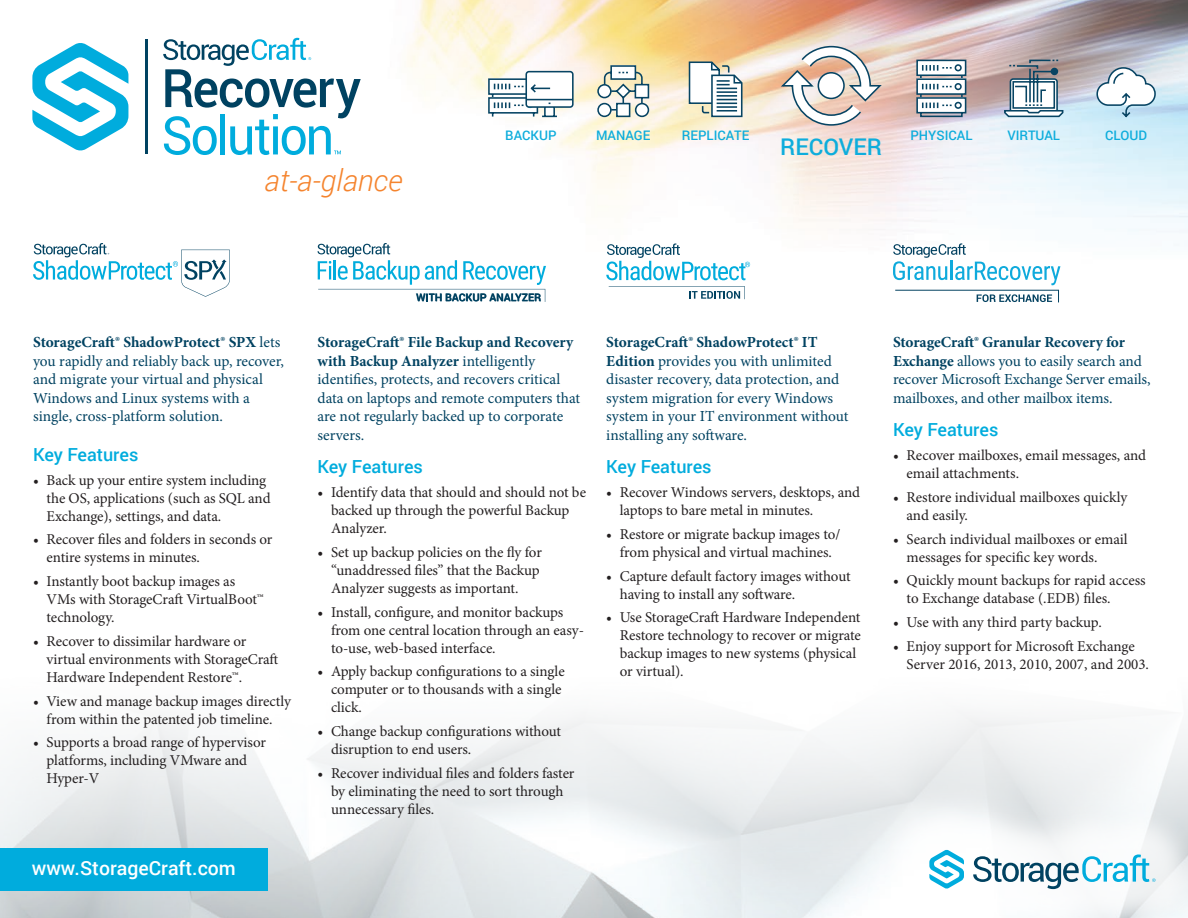
<style>
.page{position:relative;width:1188px;height:918px;background:#fff}
.page>*{position:absolute;margin:0;border:0;box-sizing:border-box;transform-origin:0 0}
.t1{font:italic 300 30px "Roboto";color:#f5842e}
.t2{font:500 22.95px "Roboto";color:#0eaddc}
.t3{font:500 19.5px "Roboto";color:#fff}
.t4{font:500 18px "Roboto";color:#00acdd}
.t5{font:15.3px/18.5px "Minion Pro";letter-spacing:-.005em;color:#004261}
.t6{font:15px/18px "Minion Pro";letter-spacing:-.005em;color:#231f20}
.t7{font:500 13.2px "Roboto";color:#0eaddc}
.t8{font:700 10.65px "Roboto";color:#004261}
.s1{font-weight:700}
</style>
<div class="page">
<img style="left:0;top:713px;width:1188px;height:205px">
<img style="left:128px;top:0;width:1060px;height:300px">
<svg style="left:32px;top:43px;width:96px;height:108px"></svg>
<hr style="left:145px;top:39px;width:3px;height:115px;background:#004261">
<svg style="left:163px;top:38px;width:198px;height:117px"></svg>
<svg style="left:487px;top:70px;width:87px;height:48px"></svg>
<div style="left:598px;top:103px;width:13px;height:14px;background:#fff;border-radius:50%"></div>
<div style="left:635px;top:103px;width:14px;height:14px;background:#fff;border-radius:50%"></div>
<div style="left:597px;top:103px;width:15px;height:14px;border:2px solid #074463;border-radius:50%"></div>
<div style="left:598px;top:85px;width:13px;height:13px;background:#fff;border-radius:50%"></div>
<div style="left:597px;top:84px;width:15px;height:14px;border:2px solid #074463;border-radius:50%"></div>
<div style="left:635px;top:103px;width:14px;height:14px;border:2px solid #074463;border-radius:50%"></div>
<div style="left:616px;top:103px;width:14px;height:14px;background:#fff;border:2px solid #074463"></div>
<svg style="left:603px;top:64px;width:47px;height:47px"></svg>
<svg style="left:779px;top:45px;width:105px;height:81px"></svg>
<svg style="left:1096px;top:66px;width:61px;height:52px"></svg>
<svg style="left:1003px;top:59px;width:61px;height:60px"></svg>
<svg style="left:916px;top:59px;width:51px;height:59px"></svg>
<svg style="left:688px;top:60px;width:55px;height:58px"></svg>
<svg style="left:33px;top:243px;width:197px;height:54px"></svg>
<svg style="left:606px;top:243px;width:144px;height:37px"></svg>
<svg style="left:609px;top:286px;width:136px;height:13px"></svg>
<svg style="left:893px;top:243px;width:167px;height:60px"></svg>
<div style="left:877px;top:798px;width:311px;height:120px;background:#fff;opacity:.75"></div>
<svg style="left:929px;top:850px;width:35px;height:39px"></svg>
<svg style="left:973px;top:854px;width:183px;height:35px"></svg>
<div style="left:0;top:849px;width:268px;height:42px;background:#00acdd"></div>
<svg style="left:317px;top:243px;width:229px;height:59px"></svg>
<h1 class="t1" style="left:265px;top:160px;width:140px">at-a-glance</h1>
<p class="t7" style="left:505px;top:126px;width:53px">BACKUP</p>
<p class="t7" style="left:596px;top:126px;width:56px">MANAGE</p>
<p class="t7" style="left:682px;top:126px;width:69px">REPLICATE</p>
<p class="t7" style="left:910px;top:126px;width:64px">PHYSICAL</p>
<p class="t7" style="left:1007px;top:126px;width:54px">VIRTUAL</p>
<p class="t7" style="left:1105px;top:126px;width:43px">CLOUD</p>
<h2 class="t2" style="left:780px;top:131px;width:103px">RECOVER</h2>
<p class="t8" style="left:416px;top:290px;width:127px">WITH BACKUP ANALYZER</p>
<p class="t5" style="left:33px;top:333px;width:252px"><span class="s1">StorageCraft® ShadowProtect® SPX</span> lets you rapidly and reliably back up, recover, and migrate your virtual and physical Windows and Linux systems with a single, cross-platform solution.</p>
<p class="t4" style="left:33px;top:442px;width:107px">Key Features</p>
<p class="t6" style="left:47px;top:471px;width:226px;text-indent:-14px">• Back up your entire system including the OS, applications (such as SQL and<br>Exchange), settings, and data.</p>
<p class="t6" style="left:47px;top:531px;width:227px;text-indent:-14px">• Recover files and folders in seconds or entire systems in minutes.</p>
<p class="t6" style="left:47px;top:572px;width:219px;text-indent:-14px">• Instantly boot backup images as<br>VMs with StorageCraft VirtualBoot™ technology.</p>
<p class="t6" style="left:47px;top:632px;width:233px;text-indent:-14px">• Recover to dissimilar hardware or virtual environments with StorageCraft<br>Hardware Independent Restore™.</p>
<p class="t6" style="left:33px;top:692px;width:259px;text-align:center">• View and manage backup images directly from within the patented job timeline.</p>
<p class="t6" style="left:47px;top:733px;width:221px;text-indent:-14px">• Supports a broad range of hypervisor platforms, including VMware and<br>Hyper-V</p>
<h3 class="t3" style="left:32px;top:855px;width:206px">www.StorageCraft.com</h3>
<p class="t5" style="left:318px;top:333px;width:264px"><span class="s1">StorageCraft® File Backup and Recovery with Backup Analyzer</span> intelligently identifies, protects, and recovers critical data on laptops and remote computers that are not regularly backed up to corporate servers.</p>
<p class="t4" style="left:318px;top:454px;width:107px">Key Features</p>
<p class="t6" style="left:331px;top:484px;width:257px;text-indent:-14px">• Identify data that should and should not be backed up through the powerful Backup<br>Analyzer.</p>
<p class="t6" style="left:331px;top:543px;width:212px;text-indent:-14px">• Set up backup policies on the fly for “unaddressed files” that the Backup<br>Analyzer suggests as important.</p>
<p class="t6" style="left:331px;top:603px;width:255px;text-indent:-14px">• Install, configure, and monitor backups from one central location through an easy&shy;to-use, web-based interface.</p>
<p class="t6" style="left:331px;top:663px;width:235px;text-indent:-14px">• Apply backup configurations to a single computer or to thousands with a single click.</p>
<p class="t6" style="left:331px;top:722px;width:232px;text-indent:-14px">• Change backup configurations without disruption to end users.</p>
<p class="t6" style="left:331px;top:764px;width:245px;text-indent:-14px">• Recover individual files and folders faster by eliminating the need to sort through unnecessary files.</p>
<p class="t5" style="left:606px;top:333px;width:244px"><span class="s1">StorageCraft® ShadowProtect® IT Edition</span> provides you with unlimited disaster recovery, data protection, and system migration for every Windows system in your IT environment without installing any software.</p>
<p class="t4" style="left:606px;top:454px;width:107px">Key Features</p>
<p class="t6" style="left:620px;top:484px;width:242px;text-indent:-14px">• Recover Windows servers, desktops, and laptops to bare metal in minutes.</p>
<p class="t6" style="left:606px;top:525px;width:235px;text-align:center">• Restore or migrate backup images to/ from physical and virtual machines.</p>
<p class="t6" style="left:620px;top:567px;width:232px;text-indent:-14px">• Capture default factory images without having to install any software.</p>
<p class="t6" style="left:620px;top:609px;width:243px;text-indent:-14px">• Use StorageCraft Hardware Independent Restore technology to recover or migrate backup images to new systems (physical or virtual).</p>
<p class="t5" style="left:893px;top:333px;width:259px"><span class="s1">StorageCraft® Granular Recovery for Exchange</span> allows you to easily search and recover Microsoft Exchange Server emails, mailboxes, and other mailbox items.</p>
<p class="t4" style="left:893px;top:417px;width:107px">Key Features</p>
<p class="t6" style="left:907px;top:447px;width:241px;text-indent:-14px">• Recover mailboxes, email messages, and email attachments.</p>
<p class="t6" style="left:907px;top:488px;width:222px;text-indent:-14px">• Restore individual mailboxes quickly and easily.</p>
<p class="t6" style="left:907px;top:530px;width:223px;text-indent:-14px">• Search individual mailboxes or email messages for specific key words.</p>
<p class="t6" style="left:907px;top:572px;width:241px;text-indent:-14px">• Quickly mount backups for rapid access to Exchange database (.EDB) files.</p>
<p class="t6" style="left:893px;top:613px;width:210px">• Use with any third party backup.</p>
<p class="t6" style="left:907px;top:637px;width:244px;text-indent:-14px">• Enjoy support for Microsoft Exchange<br>Server 2016, 2013, 2010, 2007, and 2003.</p>
</div>
